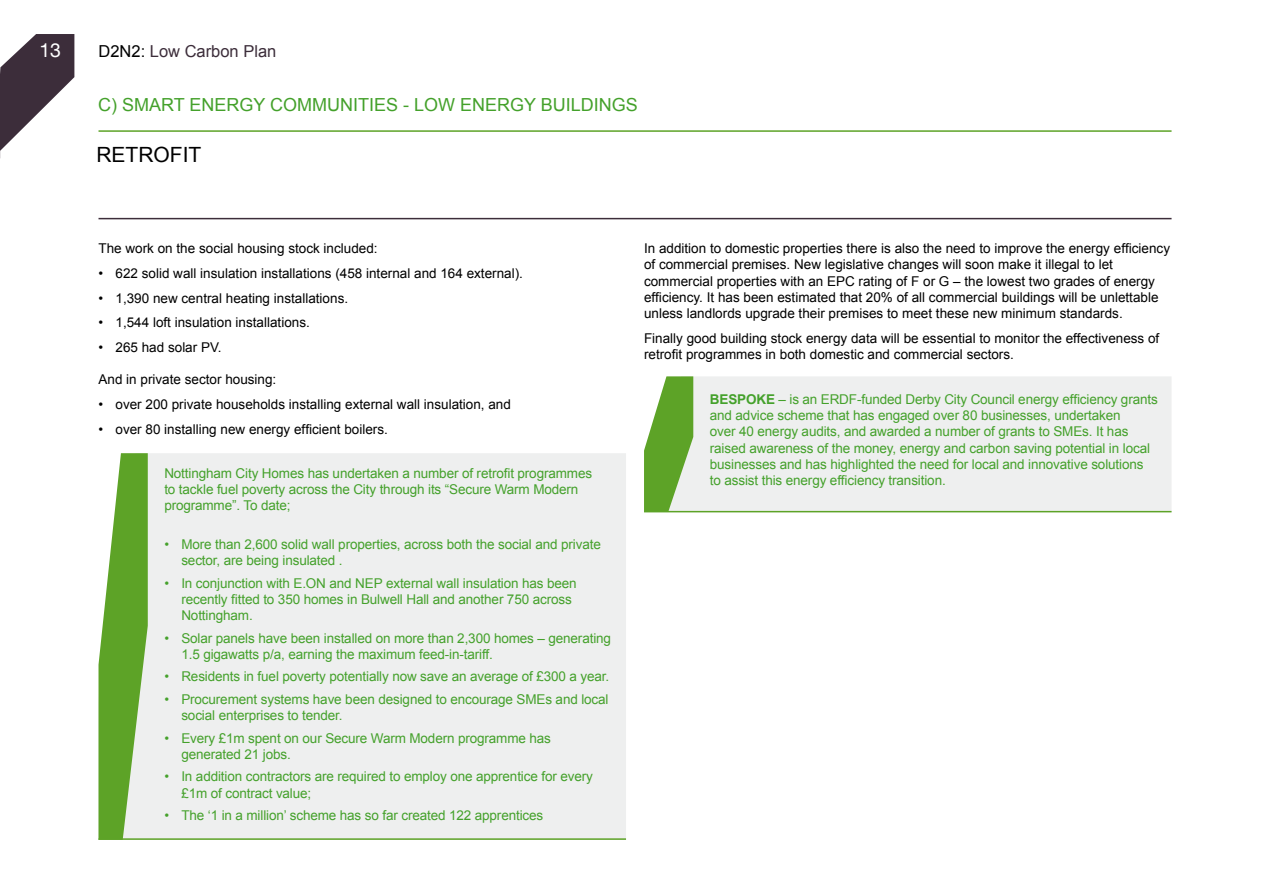
<style>
.page{position:relative;width:1263px;height:893px;background:#fff}
.page>*{position:absolute;margin:0;border:0;box-sizing:border-box;transform-origin:0 0}
.t1{font:21px "Arial";color:#000}
.t2{font:19.5px "Helvetica Neue LT";color:#fff}
.t3{font:18px "Arial";color:#44a12b}
.t4{font:16.5px "Arial";color:#3c2d3a}
.t5{font:13.5px/16.2px "Arial";letter-spacing:-.01em;color:#44a12b}
.t6{font:13.5px/16.2px "Arial";color:#000}
.s1{color:#000}
.s2{font-weight:700}
</style>
<div class="page">
<hr style="left:0;top:0;width:1px;height:893px;background:#3c2d3a">
<hr style="left:99px;top:130px;width:1072px;height:2px;background:#5da327">
<hr style="left:99px;top:218px;width:1072px;height:1px;background:#3c2d3a">
<svg style="left:0;top:34px;width:74px;height:124px"></svg>
<div style="left:148px;top:453px;width:478px;height:385px;background:#eeefef"></div>
<svg style="left:99px;top:453px;width:49px;height:385px;background:#85b95d"></svg>
<hr style="left:99px;top:838px;width:527px;height:2px;background:#5da327">
<div style="left:693px;top:376px;width:478px;height:135px;background:#eeefef"></div>
<svg style="left:644px;top:376px;width:49px;height:135px;background:#85b95d"></svg>
<hr style="left:644px;top:511px;width:527px;height:1px;background:#5da327">
<h2 class="t2" style="left:39px;top:39px;width:23px">13</h2>
<p class="t4" style="left:99px;top:40px;width:179px"><span class="s1">D2N2:</span> Low Carbon Plan</p>
<h3 class="t3" style="left:98px;top:93px;width:541px">C) SMART ENERGY COMMUNITIES - LOW ENERGY BUILDINGS</h3>
<h1 class="t1" style="left:96px;top:141px;width:107px">RETROFIT</h1>
<p class="t6" style="left:99px;top:240px;width:281px">The work on the social housing stock included:</p>
<p class="t6" style="left:99px;top:265px;width:426px">• 622 solid wall insulation installations (458 internal and 164 external).</p>
<p class="t6" style="left:99px;top:290px;width:251px">• 1,390 new central heating installations.</p>
<p class="t6" style="left:99px;top:315px;width:213px">• 1,544 loft insulation installations.</p>
<p class="t6" style="left:99px;top:339px;width:125px">• 265 had solar PV.</p>
<p class="t6" style="left:99px;top:372px;width:179px">And in private sector housing:</p>
<p class="t6" style="left:99px;top:396px;width:414px">• over 200 private households installing external wall insulation, and</p>
<p class="t6" style="left:99px;top:421px;width:291px">• over 80 installing new energy efficient boilers.</p>
<p class="t5" style="left:164px;top:465px;width:429px">Nottingham City Homes has undertaken a number of retrofit programmes to tackle fuel poverty across the City through its “Secure Warm Modern programme”. To date;</p>
<p class="t5" style="left:181px;top:536px;width:421px;text-indent:-17px">• More than 2,600 solid wall properties, across both the social and private sector, are being insulated .</p>
<p class="t5" style="left:181px;top:575px;width:397px;text-indent:-17px">• In conjunction with E.ON and NEP external wall insulation has been recently fitted to 350 homes in Bulwell Hall and another 750 across<br>Nottingham.</p>
<p class="t5" style="left:181px;top:630px;width:431px;text-indent:-17px">• Solar panels have been installed on more than 2,300 homes – generating<br>1.5 gigawatts p/a, earning the maximum feed-in-tariff.</p>
<p class="t5" style="left:164px;top:669px;width:446px">• Residents in fuel poverty potentially now save an average of £300 a year.</p>
<p class="t5" style="left:181px;top:691px;width:429px;text-indent:-17px">• Procurement systems have been designed to encourage SMEs and local social enterprises to tender.</p>
<p class="t5" style="left:181px;top:730px;width:371px;text-indent:-17px">• Every £1m spent on our Secure Warm Modern programme has generated 21 jobs.</p>
<p class="t5" style="left:181px;top:769px;width:413px;text-indent:-17px">• In addition contractors are required to employ one apprentice for every £1m of contract value;</p>
<p class="t5" style="left:164px;top:807px;width:380px">• The ‘1 in a million’ scheme has so far created 122 apprentices</p>
<p class="t6" style="left:644px;top:240px;width:528px">In addition to domestic properties there is also the need to improve the energy efficiency of commercial premises. New legislative changes will soon make it illegal to let commercial properties with an EPC rating of F or G – the lowest two grades of energy efficiency. It has been estimated that 20% of all commercial buildings will be unlettable unless landlords upgrade their premises to meet these new minimum standards.</p>
<p class="t6" style="left:644px;top:330px;width:517px">Finally good building stock energy data will be essential to monitor the effectiveness of retrofit programmes in both domestic and commercial sectors.</p>
<p class="t5" style="left:710px;top:391px;width:449px"><span class="s2">BESPOKE</span> – is an ERDF-funded Derby City Council energy efficiency grants and advice scheme that has engaged over 80 businesses, undertaken<br>over 40 energy audits, and awarded a number of grants to SMEs. It has raised awareness of the money, energy and carbon saving potential in local businesses and has highlighted the need for local and innovative solutions to assist this energy efficiency transition.</p>
</div>
